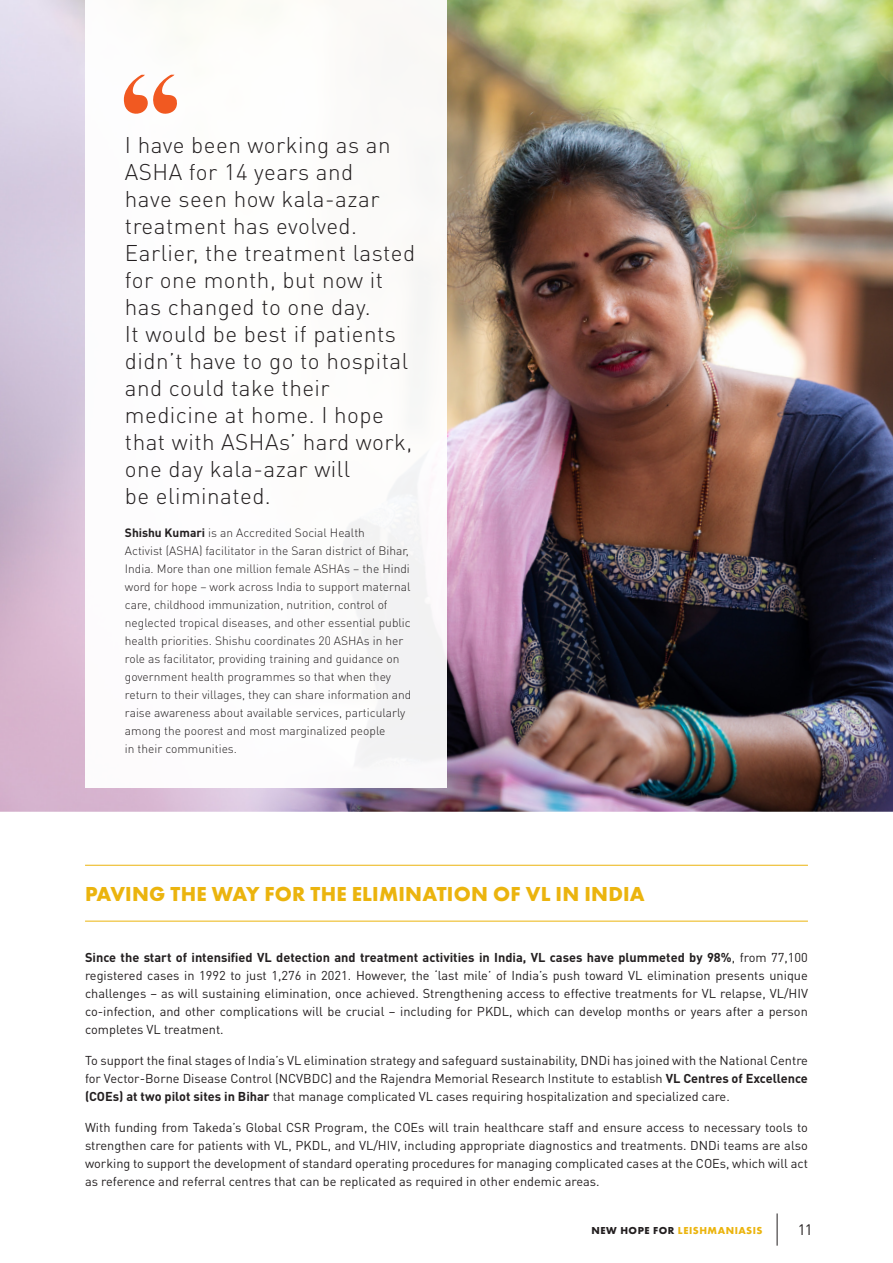
<style>
.page{position:relative;width:893px;height:1263px;background:#fff}
.page>*{position:absolute;margin:0;border:0;box-sizing:border-box;transform-origin:0 0}
.QUOTE{font:300 22.5px/27px "DINOT";letter-spacing:.02em;color:#231f20}
.SUBTITLES{font:700 21px "Futura PT";letter-spacing:.01em;color:#ebb40e}
.t1{font:15px "DINOT";color:#231f20}
.BODY_SMALL{font:12.75px/18px "DINOT";color:#231f20;text-align:justify}
.t2{font:300 12px/18px "DINOT";color:#231f20}
.t3{font:700 10.5px "Futura PT";letter-spacing:.05em;color:#ebb40e}
.s1{font-weight:700}
.s2{color:#231f20}
</style>
<div class="page">
<hr style="left:777px;top:1213px;width:1px;height:32px;background:#231f20">
<img style="left:0;top:0;width:893px;height:812px">
<hr style="left:85px;top:865px;width:723px;height:1px;background:#ebb40e">
<hr style="left:85px;top:921px;width:723px;height:1px;background:#ebb40e">
<div style="left:85px;top:0;width:361px;height:787px;background:#fff"></div>
<svg style="left:123px;top:74px;width:54px;height:40px"></svg>
<p class="QUOTE" style="left:125px;top:131px;width:292px">I have been working as an<br>ASHA for 14 years and<br>have seen how kala-azar treatment has evolved.<br>Earlier, the treatment lasted for one month, but now it has changed to one day.<br>It would be best if patients didn’t have to go to hospital and could take their medicine at home. I hope that with ASHAs’ hard work, one day kala-azar will<br>be eliminated.</p>
<p class="t2" style="left:125px;top:524px;width:288px"><span class="s1">Shishu Kumari</span> is an Accredited Social Health<br>Activist (ASHA) facilitator in the Saran district of Bihar, India. More than one million female ASHAs – the Hindi word for hope – work across India to support maternal care, childhood immunization, nutrition, control of neglected tropical diseases, and other essential public health priorities. Shishu coordinates 20 ASHAs in her role as facilitator, providing training and guidance on government health programmes so that when they return to their villages, they can share information and raise awareness about available services, particularly among the poorest and most marginalized people<br>in their communities.</p>
<p class="SUBTITLES" style="left:85px;top:881px;width:561px">PAVING THE WAY FOR THE ELIMINATION OF VL IN INDIA</p>
<p class="BODY_SMALL" style="left:85px;top:948px;width:724px"><span class="s1">Since the start of intensified VL detection and treatment activities in India, VL cases have plummeted by 98%</span>, from 77,100 registered cases in 1992 to just 1,276 in 2021. However, the ‘last mile’ of India’s push toward VL elimination presents unique challenges – as will sustaining elimination, once achieved. Strengthening access to effective treatments for VL relapse, VL/HIV co-infection, and other complications will be crucial – including for PKDL, which can develop months or years after a person completes VL treatment.</p>
<p class="BODY_SMALL" style="left:85px;top:1051px;width:724px">To support the final stages of India’s VL elimination strategy and safeguard sustainability, DNDi has joined with the National Centre for Vector-Borne Disease Control (NCVBDC) and the Rajendra Memorial Research Institute to establish <span class="s1">VL Centres of Excellence (COEs) at two pilot sites in Bihar</span> that manage complicated VL cases requiring hospitalization and specialized care.</p>
<p class="BODY_SMALL" style="left:85px;top:1117px;width:724px">With funding from Takeda’s Global CSR Program, the COEs will train healthcare staff and ensure access to necessary tools to strengthen care for patients with VL, PKDL, and VL/HIV, including appropriate diagnostics and treatments. DNDi teams are also working to support the development of standard operating procedures for managing complicated cases at the COEs, which will act as reference and referral centres that can be replicated as required in other endemic areas.</p>
<p class="t3" style="left:591px;top:1223px;width:173px"><span class="s2">NEW HOPE FOR</span> LEISHMANIASIS</p>
<p class="t1" style="left:797px;top:1220px;width:17px">11</p>
</div>
